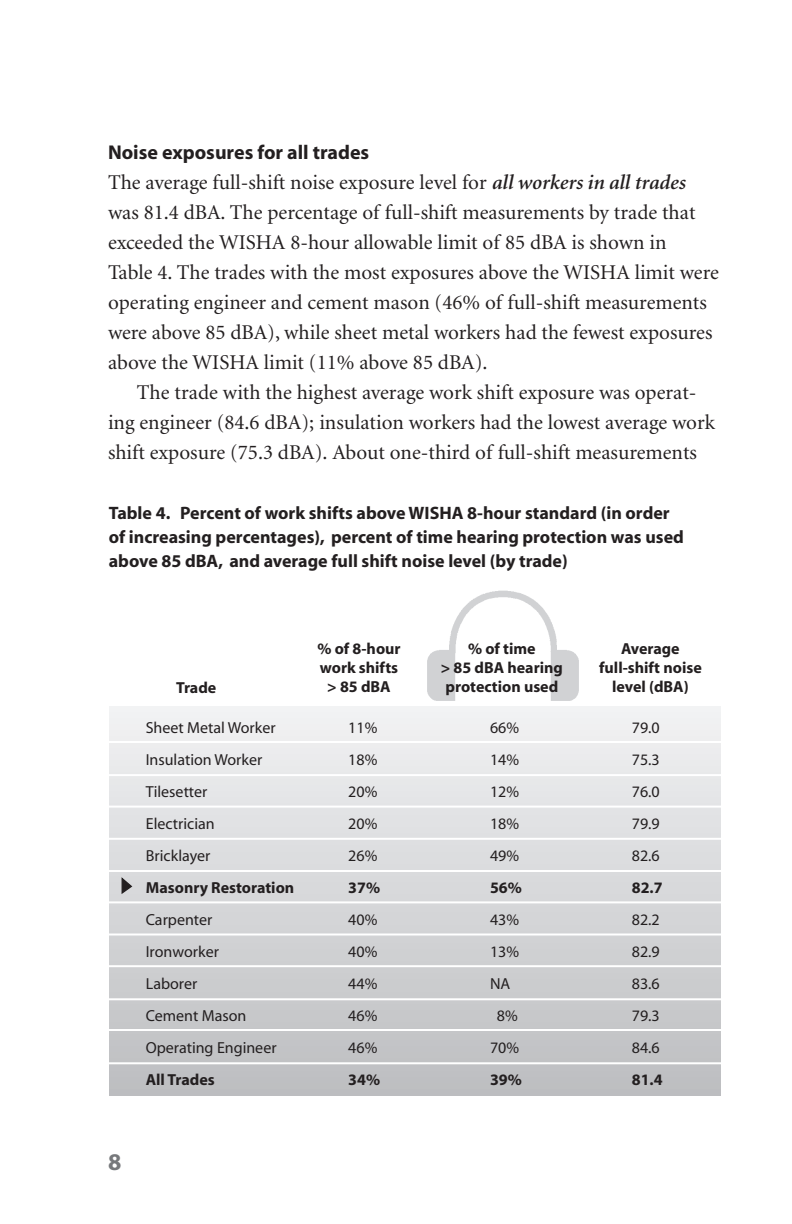
<style>
.page{position:relative;width:792px;height:1224px;background:#fff}
.page>*{position:absolute;margin:0;border:0;box-sizing:border-box;transform-origin:0 0}
.Headline{font:700 24px "Myriad";color:#76787b}
.body_text_opening{font:21px/30px "Minion";color:#231f20}
.Subhead_1{font:700 20px "Myriad";color:#231f20}
.Subhead_1-2{font:700 18px/24px "Myriad";color:#231f20}
.tables{font:16px "Myriad";color:#231f20}
.Subhead_1-3{font:700 16px/19.2px "Myriad";color:#231f20;text-align:center}
.tables-2{font:700 16px "Myriad";color:#231f20}
.s1{font-weight:600;font-style:italic}
</style>
<div class="page">
<div style="left:109px;top:706px;width:612px;height:6px;background:#f2f3f4"></div>
<div style="left:109px;top:712px;width:612px;height:6px;background:#f1f2f3"></div>
<div style="left:109px;top:718px;width:612px;height:6px;background:#f0f1f2"></div>
<div style="left:109px;top:724px;width:612px;height:6px;background:#f0f0f1"></div>
<div style="left:109px;top:730px;width:612px;height:6px;background:#efeff0"></div>
<div style="left:109px;top:736px;width:612px;height:6px;background:#eeeeef"></div>
<div style="left:109px;top:742px;width:612px;height:7px;background:#ededee"></div>
<div style="left:109px;top:749px;width:612px;height:6px;background:#ececee"></div>
<div style="left:109px;top:755px;width:612px;height:6px;background:#ebebed"></div>
<div style="left:109px;top:761px;width:612px;height:6px;background:#eaebec"></div>
<div style="left:109px;top:767px;width:612px;height:6px;background:#e9eaeb"></div>
<div style="left:109px;top:773px;width:612px;height:6px;background:#e8e9ea"></div>
<div style="left:109px;top:779px;width:612px;height:6px;background:#e7e8e9"></div>
<div style="left:109px;top:785px;width:612px;height:6px;background:#e6e7e9"></div>
<div style="left:109px;top:791px;width:612px;height:6px;background:#e5e6e8"></div>
<div style="left:109px;top:797px;width:612px;height:6px;background:#e4e5e7"></div>
<div style="left:109px;top:803px;width:612px;height:6px;background:#e3e4e6"></div>
<div style="left:109px;top:809px;width:612px;height:7px;background:#e2e3e5"></div>
<div style="left:109px;top:816px;width:612px;height:6px;background:#e1e2e4"></div>
<div style="left:109px;top:822px;width:612px;height:6px;background:#e1e2e4"></div>
<div style="left:109px;top:828px;width:612px;height:6px;background:#e0e1e3"></div>
<div style="left:109px;top:834px;width:612px;height:6px;background:#dfe0e2"></div>
<div style="left:109px;top:840px;width:612px;height:6px;background:#dedfe1"></div>
<div style="left:109px;top:846px;width:612px;height:6px;background:#dddee0"></div>
<div style="left:109px;top:852px;width:612px;height:6px;background:#dcdddf"></div>
<div style="left:109px;top:858px;width:612px;height:6px;background:#dcdddf"></div>
<div style="left:109px;top:864px;width:612px;height:6px;background:#dbdcde"></div>
<div style="left:109px;top:870px;width:612px;height:6px;background:#dadbdd"></div>
<div style="left:109px;top:876px;width:612px;height:6px;background:#d9dadc"></div>
<div style="left:109px;top:882px;width:612px;height:7px;background:#d8d9db"></div>
<div style="left:109px;top:889px;width:612px;height:6px;background:#d8d9db"></div>
<div style="left:109px;top:895px;width:612px;height:6px;background:#d7d8da"></div>
<svg style="left:109px;top:903px;width:612px;height:4px;background:#d9dadc"></svg>
<div style="left:109px;top:907px;width:612px;height:6px;background:#d5d6d8"></div>
<div style="left:109px;top:913px;width:612px;height:6px;background:#d4d5d7"></div>
<div style="left:109px;top:919px;width:612px;height:6px;background:#d4d5d7"></div>
<div style="left:109px;top:925px;width:612px;height:6px;background:#d3d4d6"></div>
<div style="left:109px;top:931px;width:612px;height:6px;background:#dddedf"></div>
<div style="left:109px;top:937px;width:612px;height:6px;background:#d1d2d4"></div>
<div style="left:109px;top:943px;width:612px;height:6px;background:#d0d1d3"></div>
<div style="left:109px;top:949px;width:612px;height:7px;background:#cfd0d2"></div>
<div style="left:109px;top:955px;width:612px;height:7px;background:#cfd0d2"></div>
<div style="left:109px;top:962px;width:612px;height:6px;background:#cecfd1"></div>
<div style="left:109px;top:968px;width:612px;height:6px;background:#cdced0"></div>
<div style="left:109px;top:974px;width:612px;height:6px;background:#cccdcf"></div>
<div style="left:109px;top:980px;width:612px;height:6px;background:#cbccce"></div>
<div style="left:109px;top:986px;width:612px;height:6px;background:#cbccce"></div>
<div style="left:109px;top:992px;width:612px;height:6px;background:#cacbcd"></div>
<svg style="left:109px;top:1000px;width:612px;height:4px;background:#cdcdcf"></svg>
<div style="left:109px;top:1004px;width:612px;height:6px;background:#c8c9cb"></div>
<div style="left:109px;top:1010px;width:612px;height:6px;background:#c7c8ca"></div>
<div style="left:109px;top:1016px;width:612px;height:6px;background:#c7c8ca"></div>
<div style="left:109px;top:1022px;width:612px;height:7px;background:#c6c7c9"></div>
<div style="left:109px;top:1029px;width:612px;height:6px;background:#c5c6c8"></div>
<div style="left:109px;top:1035px;width:612px;height:6px;background:#c4c5c7"></div>
<div style="left:109px;top:1041px;width:612px;height:6px;background:#c3c4c7"></div>
<div style="left:109px;top:1047px;width:612px;height:6px;background:#c2c3c6"></div>
<div style="left:109px;top:1053px;width:612px;height:6px;background:#c2c3c5"></div>
<div style="left:109px;top:1059px;width:612px;height:6px;background:#c1c2c4"></div>
<div style="left:109px;top:1065px;width:612px;height:6px;background:#c0c1c4"></div>
<div style="left:109px;top:1071px;width:612px;height:6px;background:#bfc0c3"></div>
<div style="left:109px;top:1077px;width:612px;height:6px;background:#bebfc2"></div>
<div style="left:109px;top:1083px;width:612px;height:6px;background:#bebfc1"></div>
<div style="left:109px;top:1089px;width:612px;height:6px;background:#bcbdc0"></div>
<img style="left:428px;top:591px;width:150px;height:110px">
<hr style="left:93px;top:741px;width:642px;height:2px;background:#fff">
<hr style="left:93px;top:774px;width:640px;height:2px;background:#fff">
<hr style="left:93px;top:806px;width:639px;height:2px;background:#fff">
<hr style="left:93px;top:838px;width:637px;height:2px;background:#fff">
<hr style="left:93px;top:870px;width:629px;height:2px;background:#fff">
<hr style="left:97px;top:934px;width:642px;height:2px;background:#fff">
<hr style="left:97px;top:965px;width:640px;height:2px;background:#fff">
<hr style="left:97px;top:1029px;width:638px;height:2px;background:#fff">
<hr style="left:97px;top:1062px;width:638px;height:2px;background:#fff">
<svg style="left:121px;top:877px;width:12px;height:17px"></svg>
<p class="Subhead_1" style="left:108px;top:142px;width:263px">Noise exposures for all trades</p>
<p class="body_text_opening" style="left:108px;top:168px;width:612px">The average full-shift noise exposure level for <span class="s1">all workers in all trades </span>was 81.4 dBA. The percentage of full-shift measurements by trade that exceeded the WISHA 8-hour allowable limit of 85 dBA is shown in<br>Table 4. The trades with the most exposures above the WISHA limit were operating engineer and cement mason (46% of full-shift measurements were above 85 dBA), while sheet metal workers had the fewest exposures above the WISHA limit (11% above 85 dBA).</p>
<p class="body_text_opening" style="left:108px;top:378px;width:609px;text-indent:29px">The trade with the highest average work shift exposure was operat&shy;ing engineer (84.6 dBA); insulation workers had the lowest average work shift exposure (75.3 dBA). About one-third of full-shift measurements</p>
<p class="Subhead_1-2" style="left:109px;top:502px;width:577px">Table 4. Percent of work shifts above WISHA 8-hour standard (in order of increasing percentages), percent of time hearing protection was used above 85 dBA, and average full shift noise level (by trade)</p>
<p class="Subhead_1-3" style="left:317px;top:639px;width:85px">% of 8-hour work shifts &gt; 85 dBA</p>
<p class="Subhead_1-3" style="left:441px;top:639px;width:124px">% of time<br>&gt; 85 dBA hearing</p>
<p class="Subhead_1-3" style="left:176px;top:678px;width:42px">Trade</p>
<p class="Subhead_1-3" style="left:445px;top:678px;width:114px">protection used</p>
<p class="Subhead_1-3" style="left:599px;top:639px;width:104px">Average full-shift noise level (dBA)</p>
<p class="tables" style="left:146px;top:719px;width:131px">Sheet Metal Worker</p>
<p class="tables" style="left:348px;top:719px;width:31px">11%</p>
<p class="tables" style="left:490px;top:719px;width:31px">66%</p>
<p class="tables" style="left:632px;top:719px;width:29px">79.0</p>
<p class="tables" style="left:146px;top:751px;width:118px">Insulation Worker</p>
<p class="tables" style="left:348px;top:751px;width:31px">18%</p>
<p class="tables" style="left:490px;top:751px;width:31px">14%</p>
<p class="tables" style="left:632px;top:751px;width:29px">75.3</p>
<p class="tables" style="left:146px;top:783px;width:63px">Tilesetter</p>
<p class="tables" style="left:348px;top:783px;width:31px">20%</p>
<p class="tables" style="left:490px;top:783px;width:31px">12%</p>
<p class="tables" style="left:632px;top:783px;width:29px">76.0</p>
<p class="tables" style="left:146px;top:815px;width:70px">Electrician</p>
<p class="tables" style="left:348px;top:815px;width:31px">20%</p>
<p class="tables" style="left:490px;top:815px;width:31px">18%</p>
<p class="tables" style="left:632px;top:815px;width:29px">79.9</p>
<p class="tables" style="left:146px;top:847px;width:66px">Bricklayer</p>
<p class="tables" style="left:348px;top:847px;width:31px">26%</p>
<p class="tables" style="left:490px;top:847px;width:31px">49%</p>
<p class="tables" style="left:632px;top:847px;width:29px">82.6</p>
<p class="tables-2" style="left:146px;top:879px;width:150px">Masonry Restoration</p>
<p class="tables-2" style="left:348px;top:879px;width:33px">37%</p>
<p class="tables-2" style="left:490px;top:879px;width:33px">56%</p>
<p class="tables-2" style="left:632px;top:879px;width:32px">82.7</p>
<p class="tables" style="left:146px;top:911px;width:68px">Carpenter</p>
<p class="tables" style="left:348px;top:911px;width:31px">40%</p>
<p class="tables" style="left:490px;top:911px;width:31px">43%</p>
<p class="tables" style="left:632px;top:911px;width:29px">82.2</p>
<p class="tables" style="left:146px;top:943px;width:75px">Ironworker</p>
<p class="tables" style="left:348px;top:943px;width:31px">40%</p>
<p class="tables" style="left:490px;top:943px;width:31px">13%</p>
<p class="tables" style="left:632px;top:943px;width:29px">82.9</p>
<p class="tables" style="left:146px;top:975px;width:53px">Laborer</p>
<p class="tables" style="left:348px;top:975px;width:31px">44%</p>
<p class="tables" style="left:490px;top:975px;width:22px">NA</p>
<p class="tables" style="left:632px;top:975px;width:29px">83.6</p>
<p class="tables" style="left:146px;top:1007px;width:102px">Cement Mason</p>
<p class="tables" style="left:348px;top:1007px;width:31px">46%</p>
<p class="tables" style="left:497px;top:1007px;width:22px">8%</p>
<p class="tables" style="left:632px;top:1007px;width:29px">79.3</p>
<p class="tables" style="left:146px;top:1039px;width:132px">Operating Engineer</p>
<p class="tables" style="left:348px;top:1039px;width:31px">46%</p>
<p class="tables" style="left:490px;top:1039px;width:31px">70%</p>
<p class="tables" style="left:632px;top:1039px;width:29px">84.6</p>
<p class="tables-2" style="left:146px;top:1071px;width:70px">All Trades</p>
<p class="tables-2" style="left:348px;top:1071px;width:33px">34%</p>
<p class="tables-2" style="left:490px;top:1071px;width:33px">39%</p>
<p class="tables-2" style="left:632px;top:1071px;width:32px">81.4</p>
<p class="Headline" style="left:108px;top:1150px;width:15px">8</p>
<p class="Headline" style="left:108px;top:1150px;width:28px">10</p>
</div>
